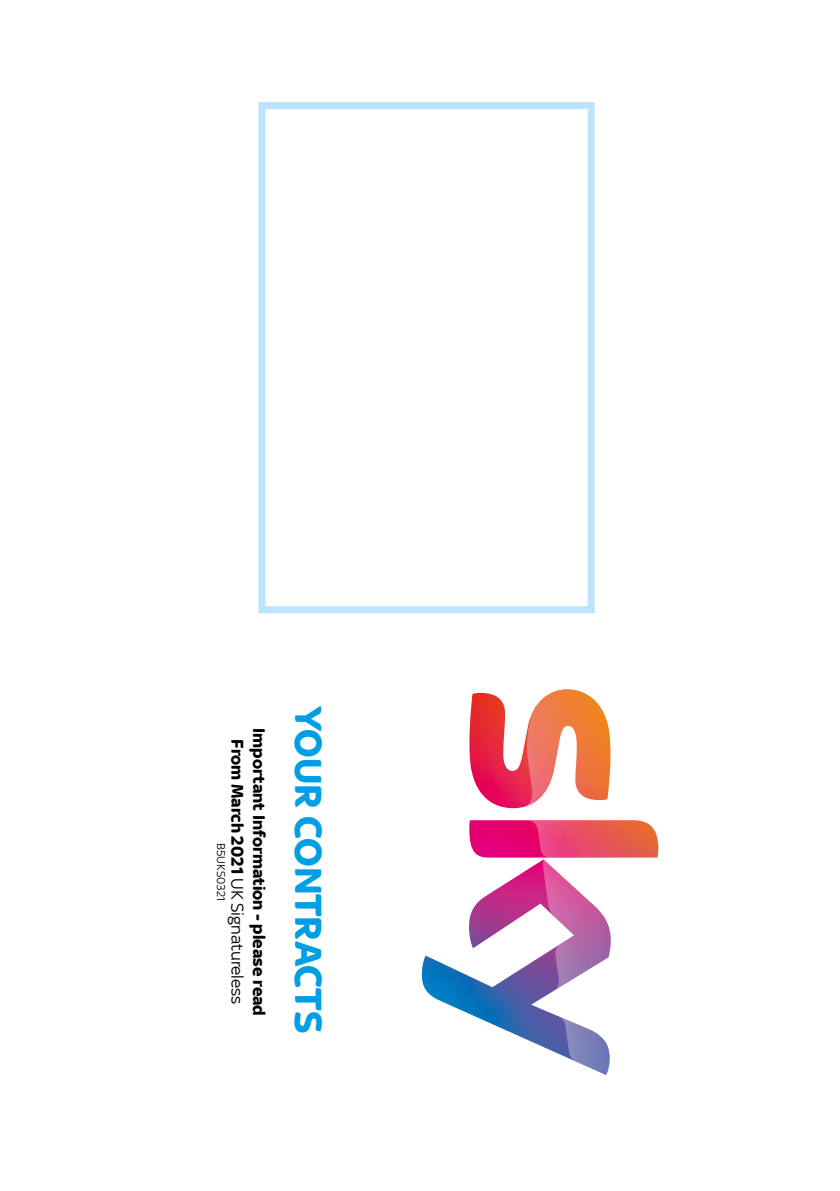
<style>
.page{position:relative;width:840px;height:1191px;background:#fff}
.page>*{position:absolute;margin:0;border:0;box-sizing:border-box;transform-origin:0 0}
.t1{font:700 40px "Sky Text";letter-spacing:-.005em;color:#009fe3}
.t2{font:700 18px/21.6px "Sky Text";color:#000;text-align:center}
.t3{font:12px "Sky Text";color:#000}
.s1{font-weight:400}
</style>
<div class="page">
<svg style="left:421px;top:692px;width:103px;height:347px"></svg>
<svg style="left:524px;top:689px;width:134px;height:386px"></svg>
<div style="left:258px;top:102px;width:336px;height:511px;border:7px solid #bce4fa"></div>
<p class="t2" style="left:270px;top:728px;width:289px;rotate:90deg">Important Information - please read<br>From March 2021 <span class="s1">UK Signatureless</span></p>
<p class="t3" style="left:227px;top:843px;width:59px;rotate:90deg">B5UKS0321</p>
<h1 class="t1" style="left:331px;top:706px;width:329px;rotate:90deg">YOUR CONTRACTS</h1>
</div>
